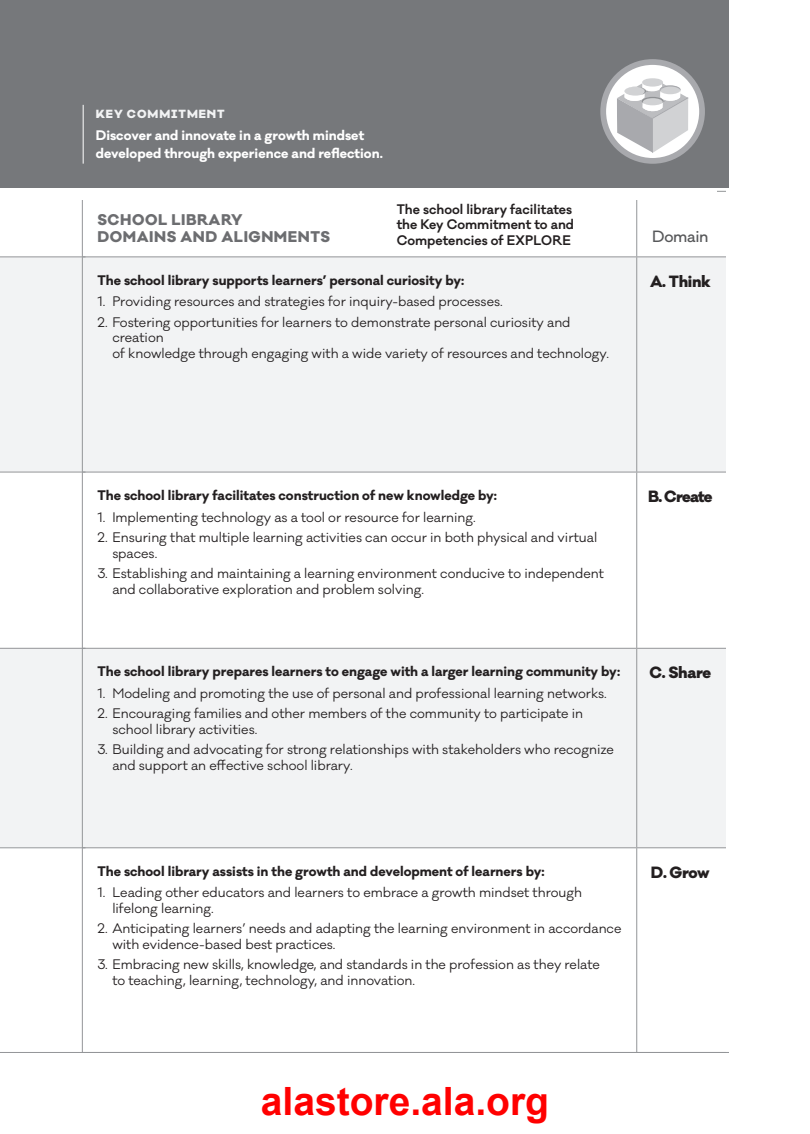
<style>
.page{position:relative;width:810px;height:1134px;background:#fff}
.page>*{position:absolute;margin:0;border:0;box-sizing:border-box;transform-origin:0 0}
.t1{font:700 39px "Arial";color:#f00}
.t2{font:800 15px "Galano Classic";letter-spacing:-.02em;color:#231f20}
.t3{font:500 15px "Galano Classic";letter-spacing:-.02em;color:#57585a}
.t4{font:800 14.25px/16.5px "Galano Classic";letter-spacing:.04em;color:#6c6d70}
.t5{font:12.75px/15.8px "Galano Classic";color:#231f20}
.t6{font:700 12.75px "Galano Classic";color:#231f20}
.t7{font:700 12.75px/18.8px "Galano Classic";letter-spacing:.005em;color:#fff}
.t8{font:600 12.75px/15.8px "Galano Classic";color:#231f20}
.t9{font:800 10.8px "Galano Classic Alt";letter-spacing:.085em;color:#f2f3f4}
</style>
<div class="page">
<div style="left:0;top:649px;width:83px;height:199px;background:#f2f3f4"></div>
<div style="left:0;top:257px;width:83px;height:215px;background:#f2f3f4"></div>
<div style="left:83px;top:257px;width:643px;height:215px;background:#f2f3f4"></div>
<svg style="left:83px;top:473px;width:643px;height:579px"></svg>
<hr style="left:82px;top:192px;width:1px;height:64px;background:#939598">
<hr style="left:637px;top:191px;width:92px;height:1px;background:#939598">
<hr style="left:636px;top:192px;width:1px;height:64px;background:#939598">
<hr style="left:82px;top:256px;width:555px;height:1px;background:#939598">
<hr style="left:82px;top:257px;width:1px;height:215px;background:#939598">
<hr style="left:637px;top:256px;width:92px;height:1px;background:#939598">
<hr style="left:636px;top:257px;width:1px;height:215px;background:#939598">
<hr style="left:82px;top:472px;width:555px;height:1px;background:#939598">
<hr style="left:82px;top:472px;width:1px;height:176px;background:#939598">
<hr style="left:637px;top:472px;width:92px;height:1px;background:#939598">
<hr style="left:636px;top:472px;width:1px;height:176px;background:#939598">
<hr style="left:82px;top:648px;width:555px;height:1px;background:#939598">
<hr style="left:82px;top:649px;width:1px;height:198px;background:#939598">
<hr style="left:637px;top:648px;width:92px;height:1px;background:#939598">
<hr style="left:636px;top:649px;width:1px;height:198px;background:#939598">
<hr style="left:82px;top:847px;width:555px;height:1px;background:#939598">
<hr style="left:82px;top:848px;width:1px;height:204px;background:#939598">
<hr style="left:637px;top:847px;width:92px;height:1px;background:#939598">
<hr style="left:636px;top:848px;width:1px;height:204px;background:#939598">
<div style="left:726px;top:179px;width:11px;height:880px;background:#fff"></div>
<hr style="left:0;top:256px;width:85px;height:1px;background:#939598">
<hr style="left:0;top:1052px;width:729px;height:1px;background:#939598">
<hr style="left:0;top:472px;width:85px;height:1px;background:#939598">
<hr style="left:0;top:648px;width:85px;height:1px;background:#939598">
<hr style="left:0;top:847px;width:85px;height:1px;background:#939598">
<div style="left:0;top:182px;width:716px;height:17px;background:#fff"></div>
<div style="left:0;top:0;width:729px;height:187px;background:#76787b"></div>
<hr style="left:83px;top:105px;width:1px;height:59px;background:#fff">
<svg style="left:603px;top:62px;width:99px;height:99px;background:#ededee"></svg>
<div style="left:642px;top:78px;width:21px;height:9px;background:#d1d2d4;border-radius:50%"></div>
<svg style="left:617px;top:82px;width:71px;height:71px;background:#cfd0d2"></svg>
<div style="left:600px;top:59px;width:105px;height:105px;border:6px solid #a8a9ad;border-radius:50%"></div>
<p class="t9" style="left:96px;top:106px;width:130px">KEY COMMITMENT</p>
<p class="t7" style="left:96px;top:125px;width:289px">Discover and innovate in a growth mindset developed through experience and reflection.</p>
<p class="t4" style="left:97px;top:212px;width:234px">SCHOOL LIBRARY<br>DOMAINS AND ALIGNMENTS</p>
<p class="t8" style="left:397px;top:201px;width:179px">The school library facilitates the Key Commitment to and<br>Competencies of EXPLORE</p>
<p class="t6" style="left:97px;top:271px;width:368px">The school library supports learners’ personal curiosity by:</p>
<p class="t5" style="left:97px;top:294px;width:407px">1. Providing resources and strategies for inquiry-based processes.</p>
<p class="t5" style="left:112px;top:314px;width:498px;text-indent:-15px">2. Fostering opportunities for learners to demonstrate personal curiosity and creation<br>of knowledge through engaging with a wide variety of resources and technology.</p>
<p class="t3" style="left:652px;top:226px;width:58px">Domain</p>
<p class="t2" style="left:650px;top:271px;width:62px">A. Think</p>
<p class="t6" style="left:97px;top:486px;width:401px">The school library facilitates construction of new knowledge by:</p>
<p class="t5" style="left:97px;top:509px;width:380px">1. Implementing technology as a tool or resource for learning.</p>
<p class="t5" style="left:112px;top:529px;width:486px;text-indent:-15px">2. Ensuring that multiple learning activities can occur in both physical and virtual spaces.</p>
<p class="t5" style="left:112px;top:565px;width:493px;text-indent:-15px">3. Establishing and maintaining a learning environment conducive to independent and collaborative exploration and problem solving.</p>
<p class="t6" style="left:97px;top:663px;width:524px">The school library prepares learners to engage with a larger learning community by:</p>
<p class="t5" style="left:97px;top:685px;width:511px">1. Modeling and promoting the use of personal and professional learning networks.</p>
<p class="t5" style="left:112px;top:706px;width:472px;text-indent:-15px">2. Encouraging families and other members of the community to participate in school library activities.</p>
<p class="t5" style="left:112px;top:742px;width:503px;text-indent:-15px">3. Building and advocating for strong relationships with stakeholders who recognize and support an effective school library.</p>
<p class="t2" style="left:648px;top:486px;width:66px">B. Create</p>
<p class="t2" style="left:650px;top:662px;width:63px">C. Share</p>
<p class="t6" style="left:97px;top:862px;width:449px">The school library assists in the growth and development of learners by:</p>
<p class="t5" style="left:112px;top:885px;width:471px;text-indent:-15px">1. Leading other educators and learners to embrace a growth mindset through lifelong learning.</p>
<p class="t5" style="left:112px;top:921px;width:511px;text-indent:-15px">2. Anticipating learners’ needs and adapting the learning environment in accordance with evidence-based best practices.</p>
<p class="t5" style="left:112px;top:957px;width:489px;text-indent:-15px">3. Embracing new skills, knowledge, and standards in the profession as they relate to teaching, learning, technology, and innovation.</p>
<p class="t2" style="left:651px;top:862px;width:60px">D. Grow</p>
<h1 class="t1" style="left:261px;top:1074px;width:290px">alastore.ala.org</h1>
</div>
